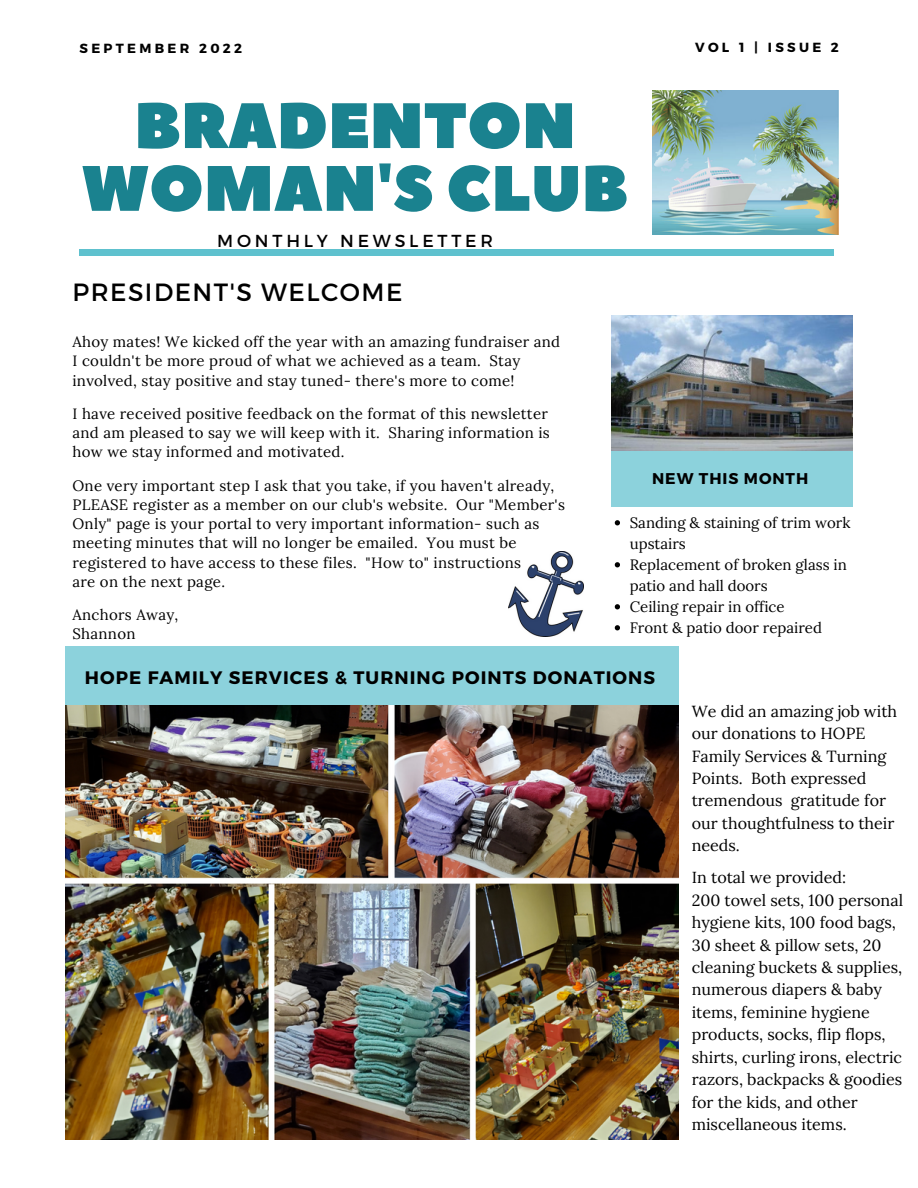
<style>
.page{position:relative;width:918px;height:1188px;background:#fff}
.page>*{position:absolute;margin:0;border:0;box-sizing:border-box;transform-origin:0 0}
.t1{font:64.05px/62.7px "Peace Sans";color:#1a828f;text-align:center}
.t2{font:24.9px "Montserrat";letter-spacing:.06em;color:#000}
.t3{font:700 18px "Montserrat";letter-spacing:.06em;color:#000}
.t4{font:17.4px "Montserrat";letter-spacing:.22em;color:#000}
.t5{font:16.05px/22.5px "Lora";color:#000}
.t6{font:700 15.6px "Montserrat";letter-spacing:.06em;color:#000}
.t7{font:15px/19.2px "Lora";letter-spacing:.02em;color:#000}
.t8{font:15px/21px "Lora";color:#000}
.t9{font:700 13.2px "Montserrat";letter-spacing:.25em;color:#000}
</style>
<div class="page">
<div style="left:66px;top:646px;width:613px;height:71px;background:#8cd2dc"></div>
<div style="left:79px;top:250px;width:755px;height:5px;background:#5ec1ce"></div>
<div style="left:611px;top:450px;width:242px;height:56px;background:#8cd2dc"></div>
<img style="left:652px;top:90px;width:187px;height:144px">
<img style="left:611px;top:315px;width:242px;height:135px">
<img style="left:509px;top:552px;width:74px;height:84px">
<img style="left:66px;top:706px;width:613px;height:433px">
<svg style="left:615px;top:520px;width:5px;height:5px"></svg>
<svg style="left:615px;top:562px;width:5px;height:5px"></svg>
<svg style="left:615px;top:604px;width:5px;height:5px"></svg>
<svg style="left:615px;top:625px;width:5px;height:5px"></svg>
<p class="t9" style="left:80px;top:40px;width:164px">SEPTEMBER 2022</p>
<p class="t9" style="left:695px;top:39px;width:145px">VOL 1 | ISSUE 2</p>
<h1 class="t1" style="left:82px;top:97px;width:548px">BRADENTON<br>WOMAN'S CLUB</h1>
<p class="t4" style="left:217px;top:230px;width:277px">MONTHLY NEWSLETTER</p>
<h2 class="t2" style="left:72px;top:276px;width:332px">PRESIDENT'S WELCOME</h2>
<p class="t7" style="left:72px;top:332px;width:489px">Ahoy mates! We kicked off the year with an amazing fundraiser and<br>I couldn't be more proud of what we achieved as a team. Stay involved, stay positive and stay tuned- there's more to come!</p>
<p class="t7" style="left:72px;top:404px;width:479px">I have received positive feedback on the format of this newsletter and am pleased to say we will keep with it. Sharing information is how we stay informed and motivated.</p>
<p class="t7" style="left:72px;top:475px;width:494px">One very important step I ask that you take, if you haven't already, PLEASE register as a member on our club's website. Our "Member's Only" page is your portal to very important information- such as meeting minutes that will no longer be emailed. You must be registered to have access to these files. "How to" instructions<br>are on the next page.</p>
<p class="t7" style="left:72px;top:605px;width:107px">Anchors Away,<br>Shannon</p>
<p class="t6" style="left:652px;top:468px;width:158px">NEW THIS MONTH</p>
<p class="t8" style="left:630px;top:512px;width:222px">Sanding &amp; staining of trim work upstairs<br>Replacement of broken glass in patio and hall doors<br>Ceiling repair in office<br>Front &amp; patio door repaired</p>
<p class="t3" style="left:85px;top:666px;width:572px">HOPE FAMILY SERVICES &amp; TURNING POINTS DONATIONS</p>
<p class="t5" style="left:692px;top:700px;width:207px">We did an amazing job with our donations to HOPE<br>Family Services &amp; Turning<br>Points. Both expressed tremendous gratitude for our thoughtfulness to their needs.</p>
<p class="t5" style="left:692px;top:866px;width:213px">In total we provided:<br>200 towel sets, 100 personal hygiene kits, 100 food bags,<br>30 sheet &amp; pillow sets, 20 cleaning buckets &amp; supplies, numerous diapers &amp; baby items, feminine hygiene products, socks, flip flops, shirts, curling irons, electric razors, backpacks &amp; goodies for the kids, and other miscellaneous items.</p>
</div>
